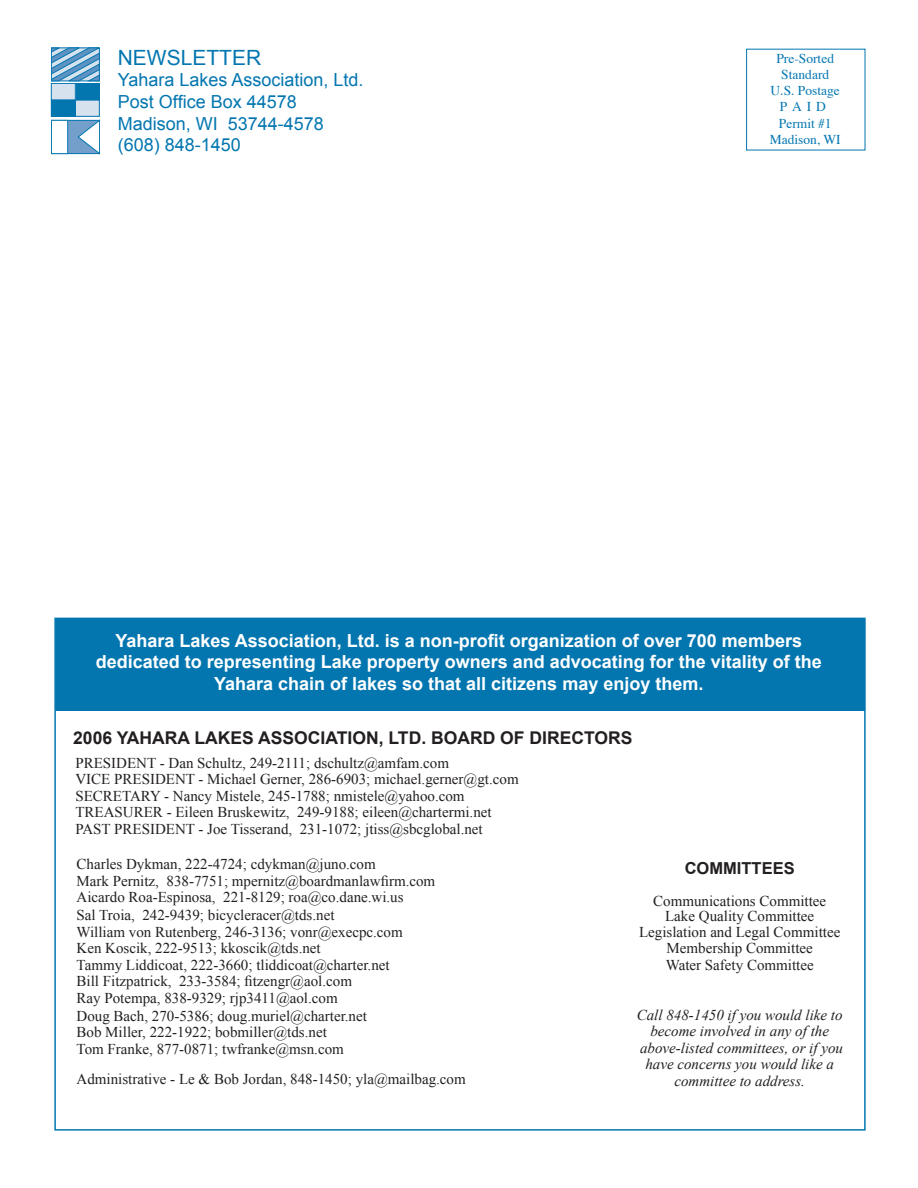
<style>
.page{position:relative;width:918px;height:1188px;background:#fff}
.page>*{position:absolute;margin:0;border:0;box-sizing:border-box;transform-origin:0 0}
.dcba_newsletter{font:21px "Arial";color:#0376b0}
.dcba_newsletter-2{font:700 18px "Arial";color:#fff}
.dcba_newsletter-3{font:18px "Arial";color:#0376b0}
.t1{font:700 17.55px "Arial";color:#231f20}
.t2{font:700 16.5px "Arial";color:#231f20}
.t3{font:15px "Times New Roman";color:#231f20}
.t4{font:italic 15px/16.5px "Times New Roman";color:#231f20;text-align:center}
.t5{font:13.5px "Times";color:#0376b0}
</style>
<div class="page">
<div style="left:56px;top:619px;width:809px;height:91px;background:#0376b0"></div>
<svg style="left:51px;top:47px;width:49px;height:34px;background:#70a7cd"></svg>
<div style="left:75px;top:100px;width:24px;height:16px;background:#d7e2ef"></div>
<div style="left:75px;top:99px;width:25px;height:18px;border:1px solid #0376b0"></div>
<div style="left:51px;top:100px;width:24px;height:16px;background:#0376b0"></div>
<div style="left:51px;top:99px;width:25px;height:18px;border:1px solid #0376b0"></div>
<div style="left:75px;top:83px;width:24px;height:17px;background:#0376b0"></div>
<div style="left:75px;top:83px;width:25px;height:17px;border:1px solid #0376b0"></div>
<div style="left:51px;top:83px;width:24px;height:17px;background:#d7e2ef"></div>
<div style="left:51px;top:83px;width:25px;height:17px;border:1px solid #0376b0"></div>
<div style="left:51px;top:120px;width:49px;height:34px;background:#739fca"></div>
<div style="left:51px;top:120px;width:49px;height:34px;border:1px solid #0376b0"></div>
<div style="left:51px;top:120px;width:17px;height:34px;background:#fff"></div>
<div style="left:51px;top:120px;width:17px;height:34px;border:1px solid #0376b0"></div>
<svg style="left:77px;top:120px;width:23px;height:34px"></svg>
<p class="dcba_newsletter" style="left:118px;top:46px;width:145px">NEWSLETTER</p>
<p class="dcba_newsletter-3" style="left:118px;top:70px;width:247px">Yahara Lakes Association, Ltd.</p>
<p class="dcba_newsletter-3" style="left:118px;top:92px;width:181px">Post Office Box 44578</p>
<p class="dcba_newsletter-3" style="left:118px;top:113px;width:208px">Madison, WI 53744-4578</p>
<p class="dcba_newsletter-3" style="left:118px;top:135px;width:125px">(608) 848-1450</p>
<p class="t5" style="left:776px;top:46px;width:59px">Pre-Sorted</p>
<p class="t5" style="left:781px;top:62px;width:49px">Standard</p>
<p class="t5" style="left:771px;top:78px;width:71px">U.S. Postage</p>
<p class="t5" style="left:780px;top:94px;width:48px">PAID</p>
<p class="t5" style="left:779px;top:110px;width:54px">Permit #1</p>
<p class="t5" style="left:770px;top:127px;width:72px">Madison, WI</p>
<p class="dcba_newsletter-2" style="left:116px;top:630px;width:688px">Yahara Lakes Association, Ltd. is a non-profit organization of over 700 members</p>
<p class="dcba_newsletter-2" style="left:96px;top:652px;width:728px">dedicated to representing Lake property owners and advocating for the vitality of the</p>
<p class="dcba_newsletter-2" style="left:214px;top:673px;width:491px">Yahara chain of lakes so that all citizens may enjoy them.</p>
<p class="t1" style="left:73px;top:728px;width:561px">2006 YAHARA LAKES ASSOCIATION, LTD. BOARD OF DIRECTORS</p>
<p class="t3" style="left:75px;top:754px;width:375px">PRESIDENT - Dan Schultz, 249-2111; dschultz@amfam.com</p>
<p class="t3" style="left:75px;top:770px;width:445px">VICE PRESIDENT - Michael Gerner, 286-6903; michael.gerner@gt.com</p>
<p class="t3" style="left:75px;top:787px;width:391px">SECRETARY - Nancy Mistele, 245-1788; nmistele@yahoo.com</p>
<p class="t3" style="left:75px;top:803px;width:418px">TREASURER - Eileen Bruskewitz, 249-9188; eileen@chartermi.net</p>
<p class="t3" style="left:75px;top:820px;width:409px">PAST PRESIDENT - Joe Tisserand, 231-1072; jtiss@sbcglobal.net</p>
<p class="t3" style="left:77px;top:856px;width:301px">Charles Dykman, 222-4724; cdykman@juno.com</p>
<p class="t3" style="left:77px;top:872px;width:360px">Mark Pernitz, 838-7751; mpernitz@boardmanlawfirm.com</p>
<p class="t3" style="left:77px;top:889px;width:329px">Aicardo Roa-Espinosa, 221-8129; roa@co.dane.wi.us</p>
<p class="t3" style="left:77px;top:907px;width:259px">Sal Troia, 242-9439; bicycleracer@tds.net</p>
<p class="t3" style="left:77px;top:923px;width:328px">William von Rutenberg, 246-3136; vonr@execpc.com</p>
<p class="t3" style="left:77px;top:940px;width:246px">Ken Koscik, 222-9513; kkoscik@tds.net</p>
<p class="t3" style="left:77px;top:956px;width:315px">Tammy Liddicoat, 222-3660; tliddicoat@charter.net</p>
<p class="t3" style="left:77px;top:973px;width:277px">Bill Fitzpatrick, 233-3584; fitzengr@aol.com</p>
<p class="t3" style="left:77px;top:989px;width:263px">Ray Potempa, 838-9329; rjp3411@aol.com</p>
<p class="t3" style="left:77px;top:1007px;width:292px">Doug Bach, 270-5386; doug.muriel@charter.net</p>
<p class="t3" style="left:77px;top:1024px;width:252px">Bob Miller, 222-1922; bobmiller@tds.net</p>
<p class="t3" style="left:77px;top:1040px;width:269px">Tom Franke, 877-0871; twfranke@msn.com</p>
<p class="t3" style="left:77px;top:1070px;width:391px">Administrative - Le &amp; Bob Jordan, 848-1450; yla@mailbag.com</p>
<p class="t2" style="left:685px;top:859px;width:112px">COMMITTEES</p>
<p class="t3" style="left:653px;top:892px;width:174px">Communications Committee</p>
<p class="t3" style="left:665px;top:908px;width:151px">Lake Quality Committee</p>
<p class="t3" style="left:639px;top:924px;width:203px">Legislation and Legal Committee</p>
<p class="t3" style="left:667px;top:939px;width:148px">Membership Committee</p>
<p class="t3" style="left:666px;top:957px;width:149px">Water Safety Committee</p>
<p class="t4" style="left:637px;top:1006px;width:207px">Call 848-1450 if you would like to become involved in any of the</p>
<p class="t4" style="left:640px;top:1039px;width:204px">above-listed committees, or if you have concerns you would like a committee to address.</p>
</div>
